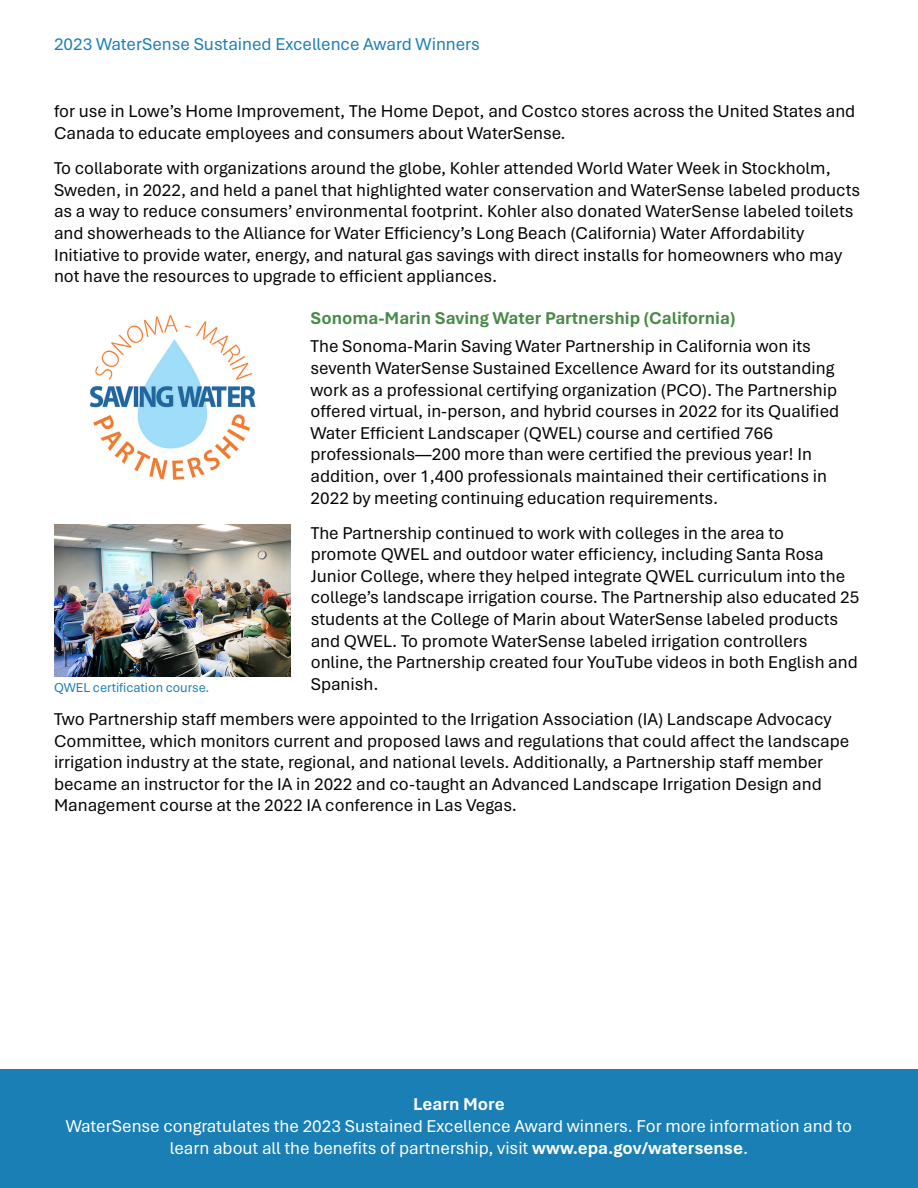
<style>
.page{position:relative;width:918px;height:1188px;background:#fff}
.page>*{position:absolute;margin:0;border:0;box-sizing:border-box;transform-origin:0 0}
.t1{font:18px/21.6px "Aptos";color:#040503}
.t2{font:18px/21.6px "Aptos";color:#fff;text-align:center}
.t3{font:700 18px "Aptos";color:#488a48}
.t4{font:18px "Aptos";color:#1a7fb5}
.t5{font:700 18px "Aptos";color:#fff}
.t6{font:13.5px "Aptos";color:#1a7fb5}
.s1{font-weight:700}
</style>
<div class="page">
<div style="left:0;top:1069px;width:918px;height:119px;background:#1a7fb5"></div>
<img style="left:90px;top:315px;width:166px;height:165px">
<img style="left:54px;top:525px;width:237px;height:151px">
<p class="t4" style="left:54px;top:32px;width:427px">2023 WaterSense Sustained Excellence Award Winners</p>
<p class="t1" style="left:54px;top:100px;width:803px">for use in Lowe’s Home Improvement, The Home Depot, and Costco stores across the United States and<br>Canada to educate employees and consumers about WaterSense.</p>
<p class="t1" style="left:54px;top:157px;width:808px">To collaborate with organizations around the globe, Kohler attended World Water Week in Stockholm, Sweden, in 2022, and held a panel that highlighted water conservation and WaterSense labeled products as a way to reduce consumers’ environmental footprint. Kohler also donated WaterSense labeled toilets and showerheads to the Alliance for Water Efficiency’s Long Beach (California) Water Affordability Initiative to provide water, energy, and natural gas savings with direct installs for homeowners who may not have the resources to upgrade to efficient appliances.</p>
<h3 class="t3" style="left:310px;top:306px;width:426px">Sonoma-Marin Saving Water Partnership (California)</h3>
<p class="t1" style="left:310px;top:335px;width:530px">The Sonoma-Marin Saving Water Partnership in California won its seventh WaterSense Sustained Excellence Award for its outstanding work as a professional certifying organization (PCO). The Partnership offered virtual, in-person, and hybrid courses in 2022 for its Qualified Water Efficient Landscaper (QWEL) course and certified 766 professionals—200 more than were certified the previous year! In addition, over 1,400 professionals maintained their certifications in 2022 by meeting continuing education requirements.</p>
<p class="t1" style="left:311px;top:521px;width:550px">The Partnership continued to work with colleges in the area to<br>promote QWEL and outdoor water efficiency, including Santa Rosa Junior College, where they helped integrate QWEL curriculum into the college’s landscape irrigation course. The Partnership also educated 25 students at the College of Marin about WaterSense labeled products and QWEL. To promote WaterSense labeled irrigation controllers online, the Partnership created four YouTube videos in both English and Spanish.</p>
<p class="t1" style="left:54px;top:707px;width:797px">Two Partnership staff members were appointed to the Irrigation Association (IA) Landscape Advocacy Committee, which monitors current and proposed laws and regulations that could affect the landscape irrigation industry at the state, regional, and national levels. Additionally, a Partnership staff member became an instructor for the IA in 2022 and co-taught an Advanced Landscape Irrigation Design and Management course at the 2022 IA conference in Las Vegas.</p>
<p class="t6" style="left:54px;top:679px;width:157px">QWEL certification course.</p>
<p class="t5" style="left:413px;top:1092px;width:93px">Learn More</p>
<p class="t2" style="left:66px;top:1115px;width:788px">WaterSense congratulates the 2023 Sustained Excellence Award winners. For more information and to learn about all the benefits of partnership, visit <span class="s1">www.epa.gov/watersense</span>.</p>
</div>
